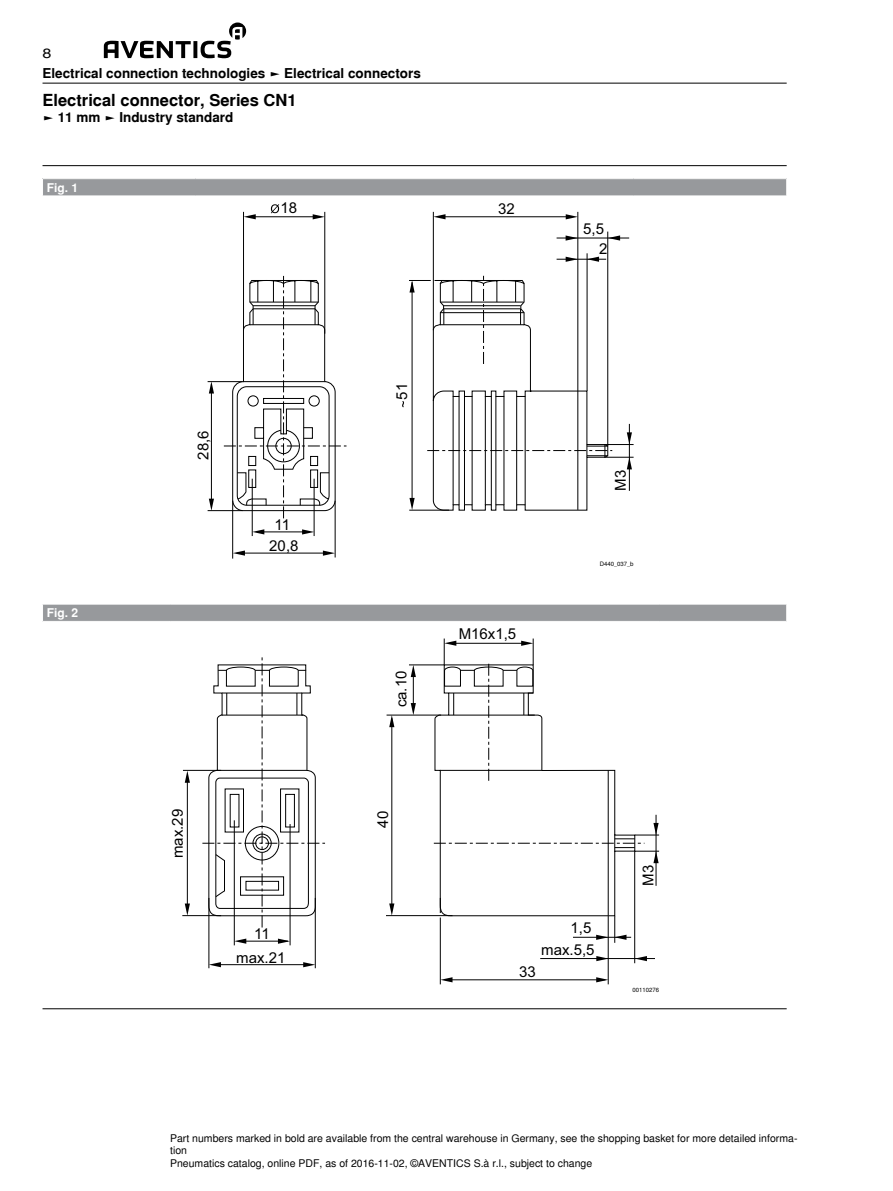
<style>
.page{position:relative;width:893px;height:1191px;background:#fff}
.page>*{position:absolute;margin:0;border:0;box-sizing:border-box;transform-origin:0 0}
.t1{font:700 16.5px "Nimbus Sans Global";color:#000}
.t2{font:15px "Arial";color:#000}
.t3{font:700 13.5px "Nimbus Sans Global";color:#000}
.t4{font:13.5px "Nimbus Sans Global";color:#000;scale:1.2 1}
.t5{font:700 12px "Nimbus Sans Global";color:#fff}
.t6{font:10.5px/12.6px "Nimbus Sans Global";color:#000}
.t7{font:6px "Nimbus Sans Global";color:#000}
</style>
<div class="page">
<svg style="left:104px;top:23px;width:142px;height:35px"></svg>
<hr style="left:43px;top:83px;width:744px;height:1px;background:#000">
<hr style="left:43px;top:165px;width:744px;height:1px;background:#000">
<div style="left:43px;top:179px;width:744px;height:17px;background:#97999c"></div>
<svg style="left:786px;top:179px;width:1px;height:17px"></svg>
<hr style="left:629px;top:424px;width:1px;height:67px;background:#000">
<svg style="left:627px;top:458px;width:5px;height:11px"></svg>
<svg style="left:627px;top:432px;width:5px;height:12px"></svg>
<svg style="left:271px;top:204px;width:8px;height:9px"></svg>
<hr style="left:248px;top:216px;width:73px;height:1px;background:#000">
<svg style="left:313px;top:214px;width:11px;height:5px"></svg>
<svg style="left:244px;top:214px;width:12px;height:5px"></svg>
<hr style="left:324px;top:212px;width:1px;height:122px;background:#000">
<hr style="left:243px;top:212px;width:1px;height:118px;background:#000">
<hr style="left:440px;top:216px;width:130px;height:1px;background:#000">
<svg style="left:566px;top:214px;width:12px;height:5px"></svg>
<svg style="left:434px;top:214px;width:11px;height:5px"></svg>
<hr style="left:557px;top:259px;width:49px;height:1px;background:#000">
<svg style="left:566px;top:257px;width:12px;height:5px"></svg>
<svg style="left:588px;top:257px;width:11px;height:5px"></svg>
<hr style="left:557px;top:238px;width:72px;height:1px;background:#000">
<svg style="left:566px;top:235px;width:12px;height:6px"></svg>
<svg style="left:608px;top:235px;width:12px;height:6px"></svg>
<hr style="left:587px;top:253px;width:1px;height:138px;background:#000">
<hr style="left:607px;top:232px;width:1px;height:214px;background:#000">
<hr style="left:578px;top:212px;width:1px;height:298px;background:#000">
<hr style="left:433px;top:212px;width:1px;height:118px;background:#000">
<hr style="left:604px;top:457px;width:30px;height:1px;background:#000">
<hr style="left:604px;top:444px;width:30px;height:1px;background:#000">
<hr style="left:211px;top:384px;width:1px;height:120px;background:#000">
<svg style="left:209px;top:382px;width:5px;height:11px"></svg>
<svg style="left:209px;top:498px;width:5px;height:12px"></svg>
<hr style="left:208px;top:510px;width:35px;height:1px;background:#000">
<hr style="left:208px;top:381px;width:35px;height:1px;background:#000">
<hr style="left:237px;top:553px;width:92px;height:1px;background:#000">
<svg style="left:323px;top:550px;width:12px;height:6px"></svg>
<svg style="left:233px;top:550px;width:12px;height:5px"></svg>
<hr style="left:260px;top:531px;width:49px;height:1px;background:#000">
<svg style="left:302px;top:529px;width:12px;height:5px"></svg>
<svg style="left:253px;top:529px;width:11px;height:5px"></svg>
<hr style="left:252px;top:479px;width:1px;height:57px;background:#000">
<hr style="left:335px;top:501px;width:1px;height:56px;background:#000">
<hr style="left:232px;top:501px;width:1px;height:57px;background:#000">
<hr style="left:314px;top:479px;width:1px;height:57px;background:#000">
<svg style="left:224px;top:276px;width:388px;height:242px"></svg>
<div style="left:43px;top:604px;width:744px;height:17px;background:#97999c"></div>
<hr style="left:43px;top:604px;width:127px;height:1px;background:#fff">
<hr style="left:170px;top:604px;width:489px;height:1px;background:#fff">
<hr style="left:659px;top:604px;width:128px;height:1px;background:#fff">
<svg style="left:786px;top:604px;width:1px;height:17px"></svg>
<svg style="left:202px;top:657px;width:113px;height:270px"></svg>
<svg style="left:221px;top:664px;width:395px;height:252px"></svg>
<hr style="left:656px;top:814px;width:1px;height:71px;background:#000">
<hr style="left:413px;top:671px;width:1px;height:38px;background:#000">
<svg style="left:411px;top:665px;width:5px;height:12px"></svg>
<hr style="left:386px;top:915px;width:66px;height:1px;background:#000">
<hr style="left:409px;top:664px;width:35px;height:1px;background:#000">
<hr style="left:387px;top:715px;width:54px;height:1px;background:#000">
<hr style="left:447px;top:979px;width:158px;height:1px;background:#000">
<hr style="left:540px;top:958px;width:115px;height:1px;background:#000">
<svg style="left:596px;top:977px;width:12px;height:5px"></svg>
<svg style="left:596px;top:956px;width:12px;height:5px"></svg>
<svg style="left:441px;top:977px;width:11px;height:5px"></svg>
<hr style="left:573px;top:937px;width:58px;height:1px;background:#000">
<svg style="left:596px;top:934px;width:12px;height:6px"></svg>
<svg style="left:635px;top:956px;width:12px;height:5px"></svg>
<svg style="left:614px;top:916px;width:12px;height:26px"></svg>
<hr style="left:634px;top:851px;width:1px;height:112px;background:#000">
<hr style="left:608px;top:916px;width:1px;height:68px;background:#000">
<hr style="left:440px;top:917px;width:1px;height:67px;background:#000">
<svg style="left:434px;top:823px;width:225px;height:40px"></svg>
<hr style="left:392px;top:718px;width:1px;height:190px;background:#000">
<svg style="left:389px;top:715px;width:5px;height:12px"></svg>
<svg style="left:389px;top:903px;width:5px;height:12px"></svg>
<hr style="left:187px;top:776px;width:1px;height:132px;background:#000">
<svg style="left:185px;top:771px;width:5px;height:11px"></svg>
<svg style="left:185px;top:903px;width:5px;height:12px"></svg>
<hr style="left:182px;top:915px;width:39px;height:1px;background:#000">
<hr style="left:183px;top:770px;width:38px;height:1px;background:#000">
<hr style="left:215px;top:964px;width:93px;height:1px;background:#000">
<svg style="left:303px;top:962px;width:12px;height:5px"></svg>
<svg style="left:210px;top:962px;width:11px;height:5px"></svg>
<hr style="left:239px;top:941px;width:49px;height:1px;background:#000">
<svg style="left:278px;top:938px;width:12px;height:5px"></svg>
<svg style="left:235px;top:938px;width:11px;height:5px"></svg>
<hr style="left:234px;top:820px;width:1px;height:125px;background:#000">
<hr style="left:315px;top:898px;width:1px;height:70px;background:#000">
<hr style="left:209px;top:898px;width:1px;height:70px;background:#000">
<hr style="left:290px;top:824px;width:1px;height:121px;background:#000">
<svg style="left:411px;top:703px;width:5px;height:12px"></svg>
<svg style="left:444px;top:638px;width:90px;height:142px"></svg>
<hr style="left:43px;top:1008px;width:744px;height:1px;background:#000">
<p class="t4" style="left:43px;top:43px;width:9px">8</p>
<p class="t3" style="left:43px;top:63px;width:380px">Electrical connection technologies ► Electrical connectors</p>
<h1 class="t1" style="left:43px;top:87px;width:256px">Electrical connector, Series CN1</h1>
<p class="t3" style="left:43px;top:107px;width:192px">► 11 mm ► Industry standard</p>
<p class="t5" style="left:47px;top:178px;width:33px">Fig. 1</p>
<p class="t5" style="left:47px;top:603px;width:33px">Fig. 2</p>
<h2 class="t2" style="left:281px;top:198px;width:18px">18</h2>
<h2 class="t2" style="left:498px;top:199px;width:18px">32</h2>
<h2 class="t2" style="left:583px;top:219px;width:22px">5,5</h2>
<h2 class="t2" style="left:599px;top:239px;width:10px">2</h2>
<h2 class="t2" style="left:193px;top:460px;width:31px;rotate:-90deg">28,6</h2>
<h2 class="t2" style="left:275px;top:514px;width:17px">11</h2>
<h2 class="t2" style="left:269px;top:535px;width:31px">20,8</h2>
<h2 class="t2" style="left:168px;top:858px;width:51px;rotate:-90deg">max.29</h2>
<h2 class="t2" style="left:254px;top:924px;width:17px">11</h2>
<h2 class="t2" style="left:236px;top:948px;width:51px">max.21</h2>
<h2 class="t2" style="left:392px;top:400px;width:18px;rotate:-90deg">51</h2>
<h2 class="t2" style="left:391px;top:707px;width:38px;rotate:-90deg">ca.10</h2>
<h2 class="t2" style="left:373px;top:827px;width:18px;rotate:-90deg">40</h2>
<h2 class="t2" style="left:611px;top:491px;width:22px;rotate:-90deg">M3</h2>
<h2 class="t2" style="left:459px;top:623px;width:59px">M16x1,5</h2>
<p class="t7" style="left:600px;top:559px;width:35px">D440_037_b</p>
<h2 class="t2" style="left:570px;top:918px;width:22px">1,5</h2>
<h2 class="t2" style="left:541px;top:940px;width:55px">max.5,5</h2>
<h2 class="t2" style="left:519px;top:962px;width:18px">33</h2>
<h2 class="t2" style="left:638px;top:885px;width:22px;rotate:-90deg">M3</h2>
<p class="t7" style="left:632px;top:985px;width:28px">00110276</p>
<p class="t6" style="left:170px;top:1131px;width:629px">Part numbers marked in bold are available from the central warehouse in Germany, see the shopping basket for more detailed informa&shy;tion<br>Pneumatics catalog, online PDF, as of 2016-11-02, ©AVENTICS S.à r.l., subject to change</p>
</div>
